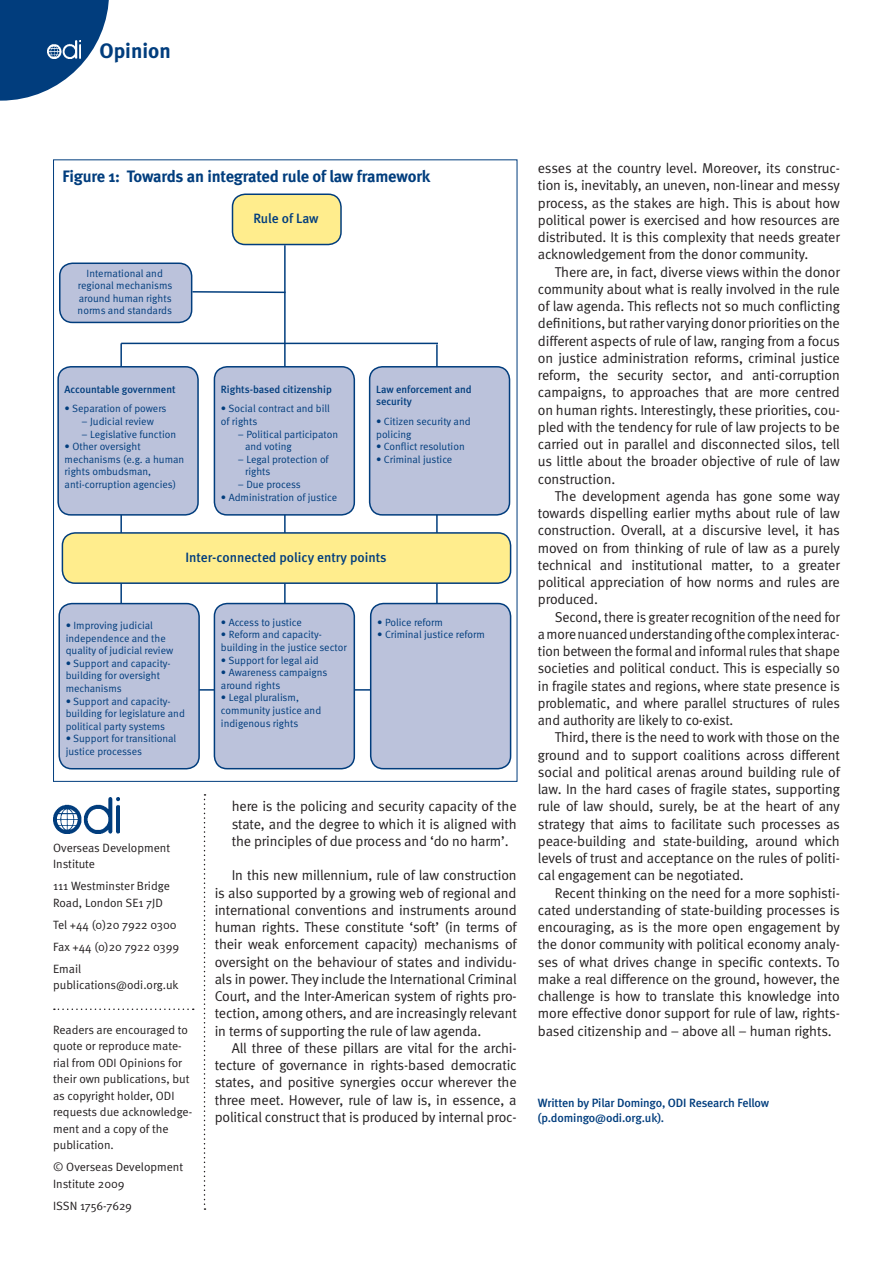
<style>
.page{position:relative;width:893px;height:1263px;background:#fff}
.page>*{position:absolute;margin:0;border:0;box-sizing:border-box;transform-origin:0 0}
.c3_Strapline_left{font:700 21px "Meta";color:#013d7d}
.b3_Box_head{font:700 16.5px "Meta";letter-spacing:-.01em;color:#013d7d}
._1_Body_text{font:14.25px/17.2px "Meta Normal";letter-spacing:-.01em;color:#231f20;text-align:justify}
._6_Bullet_text{font:14.25px/17.2px "Meta Normal";letter-spacing:-.01em;color:#231f20;text-align:justify}
.t1{font:500 13.5px "Meta";color:#013d7d}
.a4_Sidebar_text{font:12px/16.5px "Meta Normal";color:#231f20}
._9_End_text{font:500 12px/15px "Meta";letter-spacing:-.01em;color:#013d7d}
.t2{font:10.5px/12.6px "Meta Normal";color:#013d7d}
.t3{font:500 10.5px/12.6px "Meta";color:#013d7d}
</style>
<div class="page">
<svg style="left:54px;top:1008px;width:140px;height:2px"></svg>
<img style="left:53px;top:797px;width:66px;height:36px">
<svg style="left:0;top:0;width:109px;height:101px"></svg>
<svg style="left:47px;top:40px;width:33px;height:19px"></svg>
<img style="left:48px;top:41px;width:32px;height:18px">
<hr style="left:134px;top:689px;width:317px;height:2px;background:#013d7d">
<svg style="left:204px;top:794px;width:1px;height:416px"></svg>
<div style="left:232px;top:194px;width:109px;height:50px;background:#ffed8d;border-radius:13px"></div>
<div style="left:232px;top:193px;width:110px;height:52px;border:2px solid #013d7d;border-radius:13px"></div>
<div style="left:60px;top:263px;width:132px;height:59px;background:#bbc2db;border-radius:13px"></div>
<div style="left:59px;top:262px;width:133px;height:61px;border:2px solid #013d7d;border-radius:13px"></div>
<hr style="left:284px;top:245px;width:2px;height:362px;background:#013d7d">
<svg style="left:191px;top:290px;width:95px;height:4px"></svg>
<hr style="left:121px;top:343px;width:317px;height:1px;background:#013d7d">
<hr style="left:120px;top:343px;width:2px;height:264px;background:#013d7d">
<hr style="left:436px;top:344px;width:2px;height:263px;background:#013d7d">
<div style="left:62px;top:533px;width:449px;height:50px;background:#ffed8d;border-radius:13px"></div>
<div style="left:62px;top:532px;width:449px;height:52px;border:2px solid #013d7d;border-radius:13px"></div>
<div style="left:214px;top:603px;width:140px;height:166px;background:#bbc2db;border-radius:13px"></div>
<div style="left:214px;top:603px;width:141px;height:166px;border:2px solid #013d7d;border-radius:13px"></div>
<div style="left:214px;top:367px;width:140px;height:148px;background:#bbc2db;border-radius:13px"></div>
<div style="left:214px;top:366px;width:141px;height:150px;border:2px solid #013d7d;border-radius:13px"></div>
<div style="left:370px;top:367px;width:139px;height:148px;background:#bbc2db;border-radius:13px"></div>
<div style="left:369px;top:366px;width:141px;height:150px;border:2px solid #013d7d;border-radius:13px"></div>
<div style="left:371px;top:603px;width:140px;height:166px;background:#bbc2db;border-radius:13px"></div>
<div style="left:370px;top:603px;width:141px;height:166px;border:2px solid #013d7d;border-radius:13px"></div>
<div style="left:59px;top:604px;width:140px;height:165px;background:#bbc2db;border-radius:13px"></div>
<div style="left:58px;top:603px;width:142px;height:166px;border:2px solid #013d7d;border-radius:13px"></div>
<div style="left:58px;top:367px;width:140px;height:148px;background:#bbc2db;border-radius:13px"></div>
<div style="left:57px;top:366px;width:142px;height:150px;border:2px solid #013d7d;border-radius:13px"></div>
<p class="c3_Strapline_left" style="left:99px;top:38px;width:73px">Opinion</p>
<p class="b3_Box_head" style="left:62px;top:166px;width:370px">Figure 1: Towards an integrated rule of law framework</p>
<p class="t1" style="left:253px;top:210px;width:67px">Rule of Law</p>
<p class="t2" style="left:78px;top:266px;width:96px;text-align:center">International and regional mechanisms around human rights norms and standards</p>
<p class="t3" style="left:65px;top:383px;width:112px">Accountable government</p>
<p class="t2" style="left:65px;top:402px;width:103px">• Separation of powers</p>
<p class="t2" style="left:82px;top:415px;width:74px">– Judicial review</p>
<p class="t2" style="left:82px;top:428px;width:96px">– Legislative function</p>
<p class="t2" style="left:65px;top:440px;width:121px">• Other oversight mechanisms (e.g. a human rights ombudsman, anti-corruption agencies)</p>
<p class="t3" style="left:221px;top:383px;width:112px">Rights-based citizenship</p>
<p class="t2" style="left:221px;top:402px;width:110px">• Social contract and bill of rights</p>
<p class="t2" style="left:245px;top:428px;width:95px;text-indent:-7px">– Political participaton and voting</p>
<p class="t2" style="left:245px;top:453px;width:85px;text-indent:-7px">– Legal protection of rights</p>
<p class="t2" style="left:238px;top:478px;width:65px">– Due process</p>
<p class="t2" style="left:221px;top:491px;width:118px">• Administration of justice</p>
<p class="t3" style="left:376px;top:383px;width:97px">Law enforcement and security</p>
<p class="t2" style="left:376px;top:415px;width:96px">• Citizen security and policing</p>
<p class="t2" style="left:376px;top:440px;width:90px">• Conflict resolution</p>
<p class="t2" style="left:376px;top:453px;width:78px">• Criminal justice</p>
<p class="t1" style="left:185px;top:549px;width:203px">Inter-connected policy entry points</p>
<p class="t2" style="left:66px;top:619px;width:109px">• Improving judicial independence and the quality of judicial review</p>
<p class="t2" style="left:66px;top:657px;width:106px">• Support and capacity&shy;building for oversight mechanisms</p>
<p class="t2" style="left:66px;top:694px;width:121px">• Support and capacity&shy;building for legislature and political party systems</p>
<p class="t2" style="left:66px;top:732px;width:112px">• Support for transitional justice processes</p>
<p class="a4_Sidebar_text" style="left:53px;top:839px;width:118px">Overseas Development<br>Institute</p>
<p class="a4_Sidebar_text" style="left:53px;top:877px;width:118px">111 Westminster Bridge<br>Road, London SE1 7JD</p>
<p class="a4_Sidebar_text" style="left:53px;top:916px;width:125px">Tel +44 (0)20 7922 0300</p>
<p class="a4_Sidebar_text" style="left:53px;top:938px;width:127px">Fax +44 (0)20 7922 0399</p>
<p class="a4_Sidebar_text" style="left:53px;top:960px;width:127px">Email publications@odi.org.uk</p>
<p class="a4_Sidebar_text" style="left:53px;top:1021px;width:141px">Readers are encouraged to quote or reproduce mate&shy;rial from ODI Opinions for their own publications, but as copyright holder, ODI requests due acknowledge&shy;ment and a copy of the publication.</p>
<p class="a4_Sidebar_text" style="left:53px;top:1159px;width:132px">© Overseas Development<br>Institute 2009</p>
<p class="a4_Sidebar_text" style="left:53px;top:1197px;width:80px">ISSN 1756-7629</p>
<p class="t2" style="left:221px;top:616px;width:82px">• Access to justice</p>
<p class="t2" style="left:221px;top:628px;width:127px">• Reform and capacity&shy;building in the justice sector</p>
<p class="t2" style="left:221px;top:654px;width:99px">• Support for legal aid</p>
<p class="t2" style="left:221px;top:666px;width:108px">• Awareness campaigns around rights</p>
<p class="t2" style="left:221px;top:691px;width:102px">• Legal pluralism, community justice and indigenous rights</p>
<p class="t2" style="left:377px;top:616px;width:67px">• Police reform</p>
<p class="t2" style="left:377px;top:628px;width:109px">• Criminal justice reform</p>
<p class="_6_Bullet_text" style="left:232px;top:798px;width:286px">here is the policing and security capacity of the state, and the degree to which it is aligned with the principles of due process and ‘do no harm’.</p>
<p class="_1_Body_text" style="left:215px;top:867px;width:304px;text-indent:17px">In this new millennium, rule of law construction is also supported by a growing web of regional and international conventions and instruments around human rights. These constitute ‘soft’ (in terms of their weak enforcement capacity) mechanisms of oversight on the behaviour of states and individu&shy;als in power. They include the International Criminal Court, and the Inter-American system of rights pro&shy;tection, among others, and are increasingly relevant in terms of supporting the rule of law agenda.</p>
<p class="_1_Body_text" style="left:215px;top:1039px;width:304px;text-indent:17px">All three of these pillars are vital for the archi&shy;tecture of governance in rights-based democratic states, and positive synergies occur wherever the three meet. However, rule of law is, in essence, a political construct that is produced by internal proc-</p>
<p class="_1_Body_text" style="left:538px;top:159px;width:304px">esses at the country level. Moreover, its construc&shy;tion is, inevitably, an uneven, non-linear and messy process, as the stakes are high. This is about how political power is exercised and how resources are distributed. It is this complexity that needs greater acknowledgement from the donor community.</p>
<p class="_1_Body_text" style="left:538px;top:263px;width:304px;text-indent:17px">There are, in fact, diverse views within the donor community about what is really involved in the rule of law agenda. This reflects not so much conflicting definitions, but rather varying donor priorities on the different aspects of rule of law, ranging from a focus on justice administration reforms, criminal justice reform, the security sector, and anti-corruption campaigns, to approaches that are more centred on human rights. Interestingly, these priorities, cou&shy;pled with the tendency for rule of law projects to be carried out in parallel and disconnected silos, tell us little about the broader objective of rule of law construction.</p>
<p class="_1_Body_text" style="left:538px;top:487px;width:304px;text-indent:17px">The development agenda has gone some way towards dispelling earlier myths about rule of law construction. Overall, at a discursive level, it has moved on from thinking of rule of law as a purely technical and institutional matter, to a greater political appreciation of how norms and rules are produced.</p>
<p class="_1_Body_text" style="left:538px;top:608px;width:304px;text-indent:17px">Second, there is greater recognition of the need for a more nuanced understanding of the complex interac&shy;tion between the formal and informal rules that shape societies and political conduct. This is especially so in fragile states and regions, where state presence is problematic, and where parallel structures of rules and authority are likely to co-exist.</p>
<p class="_1_Body_text" style="left:538px;top:729px;width:304px;text-indent:17px">Third, there is the need to work with those on the ground and to support coalitions across different social and political arenas around building rule of law. In the hard cases of fragile states, supporting rule of law should, surely, be at the heart of any strategy that aims to facilitate such processes as peace-building and state-building, around which levels of trust and acceptance on the rules of politi&shy;cal engagement can be negotiated.</p>
<p class="_1_Body_text" style="left:538px;top:884px;width:304px;text-indent:17px">Recent thinking on the need for a more sophisti&shy;cated understanding of state-building processes is encouraging, as is the more open engagement by the donor community with political economy analy&shy;ses of what drives change in specific contexts. To make a real difference on the ground, however, the challenge is how to translate this knowledge into more effective donor support for rule of law, rights&shy;based citizenship and – above all – human rights.</p>
<p class="_9_End_text" style="left:538px;top:1096px;width:233px">Written by Pilar Domingo, ODI Research Fellow (p.domingo@odi.org.uk).</p>
</div>
